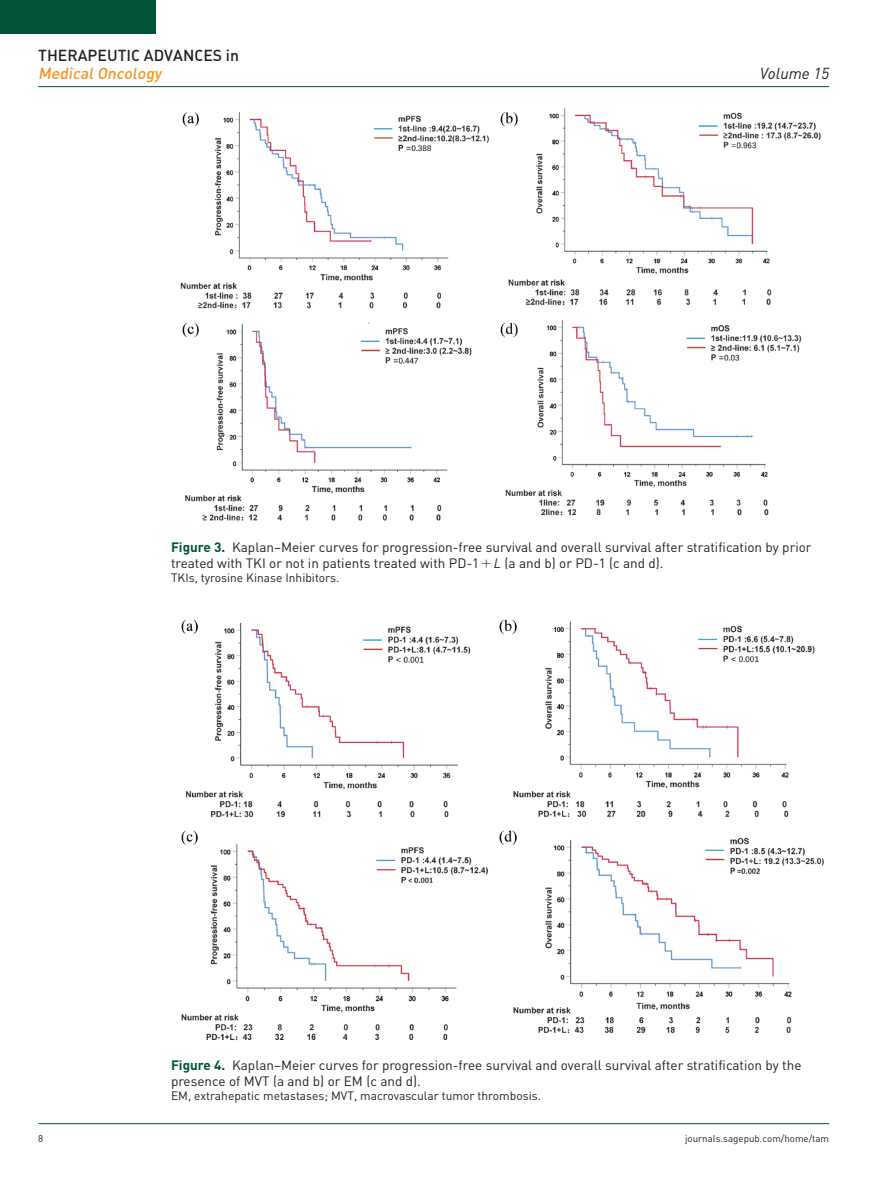
<style>
.page{position:relative;width:893px;height:1191px;background:#fff}
.page>*{position:absolute;margin:0;border:0;box-sizing:border-box;transform-origin:0 0}
.t1{font:15.75px "DIN Medium Alternate";color:#231f20}
.t2{font:italic 15.75px "DIN Medium Alternate";color:#f7931d}
.t3{font:italic 15.75px "DIN";color:#231f20}
.t4{font:13.5px/15.8px "DIN";color:#231f20}
.t5{font:12px "DIN";color:#231f20}
.t6{font:9.75px "DIN";color:#231f20}
.s1{font-weight:700;color:#015436}
.s2{font-style:italic}
</style>
<div class="page">
<hr style="left:38px;top:86px;width:791px;height:1px;background:#015436">
<hr style="left:38px;top:1123px;width:791px;height:1px;background:#015436">
<div style="left:0;top:0;width:155px;height:34px;background:#015436"></div>
<img style="left:181px;top:619px;width:643px;height:422px">
<img style="left:180px;top:108px;width:641px;height:413px">
<p class="t1" style="left:38px;top:45px;width:202px">THERAPEUTIC ADVANCES IN</p>
<p class="t2" style="left:38px;top:63px;width:125px">MedicalOncology</p>
<p class="t3" style="left:760px;top:63px;width:71px">Volume 15</p>
<p class="t4" style="left:171px;top:539px;width:642px"><span class="s1">Figure 3.</span> Kaplan–Meier curves for progression-free survival and overall survival after stratification by prior treated with TKI or not in patients treated with PD-1 <span class="s2">L</span> (a and b) or PD-1 (c and d).</p>
<p class="t5" style="left:171px;top:570px;width:170px">TKIs, tyrosine Kinase Inhibitors.</p>
<p class="t4" style="left:171px;top:1057px;width:632px"><span class="s1">Figure 4.</span> Kaplan–Meier curves for progression-free survival and overall survival after stratification by the presence of MVT (a and b) or EM (c and d).</p>
<p class="t5" style="left:171px;top:1088px;width:371px">EM, extrahepatic metastases; MVT, macrovascular tumor thrombosis.</p>
<p class="t6" style="left:38px;top:1132px;width:7px">8</p>
<p class="t6" style="left:685px;top:1132px;width:146px">journals.sagepub.com/home/tam</p>
</div>
